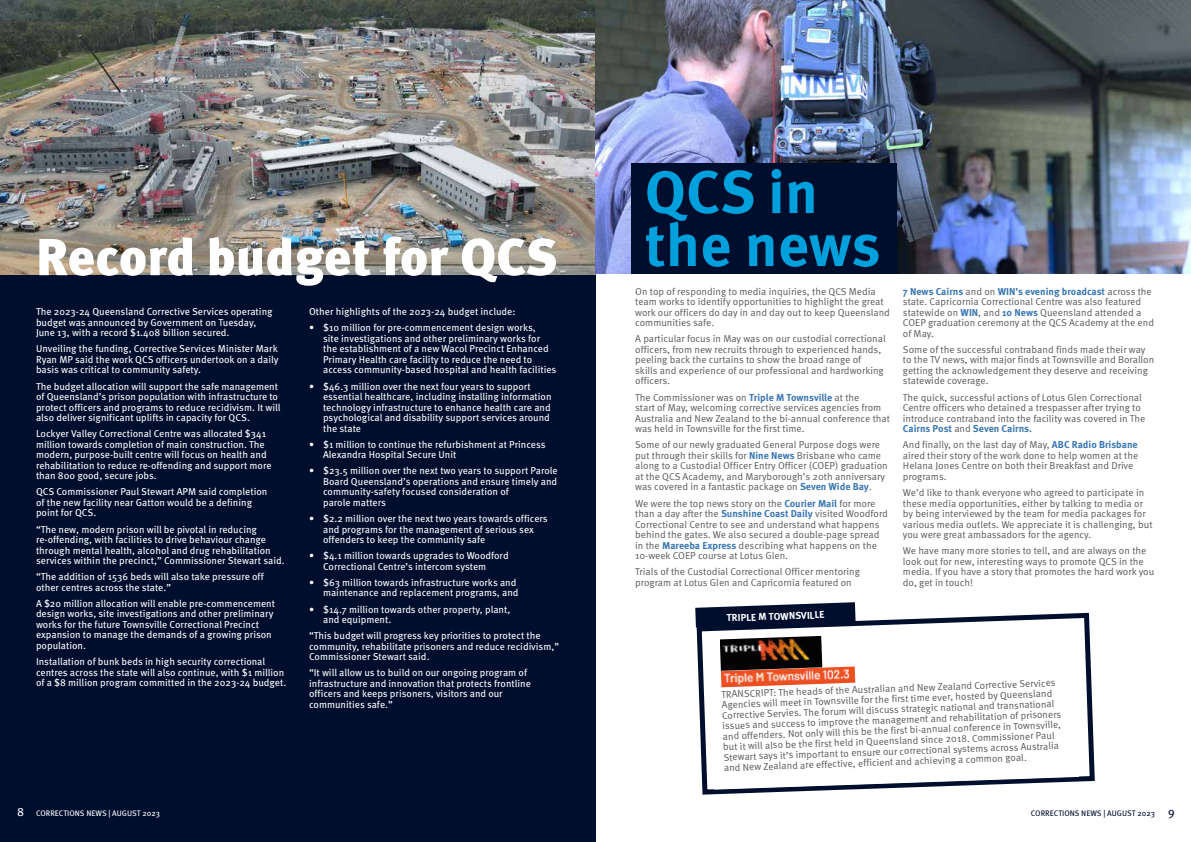
<style>
.page{position:relative;width:1191px;height:842px;background:#fff}
.page>*{position:absolute;margin:0;border:0;box-sizing:border-box;transform-origin:0 0}
.t1{font:700 60px/53px "Meta OT";color:#00a0dd}
.t2{font:900 52px "Meta OT";letter-spacing:-.005em;color:#fff}
.t3{font:10px/10.5px "Meta OT";color:#58595b}
.t4{font:10px/10.5px "Meta OT";color:#fff}
.t5{font:700 10px "Meta OT";color:#fff}
.t6{font:8px "Meta OT";color:#fff}
.t7{font:8px "Meta OT";color:#000e2e}
.s1{font-weight:700;color:#3a77b3}
.s2{font-size:12px}
</style>
<div class="page">
<div style="left:0;top:0;width:595px;height:842px;background:#000e2e"></div>
<img style="left:0;top:0;width:595px;height:275px">
<img style="left:595px;top:0;width:596px;height:273px">
<div style="left:631px;top:163px;width:266px;height:110px;background:#000e2e"></div>
<svg style="left:696px;top:610px;width:399px;height:185px"></svg>
<svg style="left:709px;top:622px;width:370px;height:168px"></svg>
<img style="left:721px;top:666px;width:134px;height:21px">
<img style="left:720px;top:636px;width:102px;height:35px">
<svg style="left:695px;top:602px;width:160px;height:26px;background:#212d49"></svg>
<h2 class="t2" style="left:36px;top:226px;width:523px">Record budget for QCS</h2>
<p class="t4" style="left:36px;top:307px;width:238px">The 2023-24 Queensland Corrective Services operating budget was announced by Government on Tuesday,<br>June 13, with a record $1.408 billion secured.</p>
<p class="t4" style="left:36px;top:344px;width:244px;text-align:justify">Unveiling the funding, Corrective Services Minister Mark Ryan MP said the work QCS officers undertook on a daily basis was critical to community safety.</p>
<p class="t4" style="left:36px;top:381px;width:246px">The budget allocation will support the safe management of Queensland’s prison population with infrastructure to protect officers and programs to reduce recidivism. It will also deliver significant uplifts in capacity for QCS.</p>
<p class="t4" style="left:36px;top:429px;width:237px">Lockyer Valley Correctional Centre was allocated $341 million towards completion of main construction. The modern, purpose-built centre will focus on health and rehabilitation to reduce re-offending and support more than 800 good, secure jobs.</p>
<p class="t4" style="left:36px;top:487px;width:233px">QCS Commissioner Paul Stewart APM said completion of the new facility near Gatton would be a defining point for QCS.</p>
<p class="t4" style="left:36px;top:524px;width:250px">“The new, modern prison will be pivotal in reducing re-offending, with facilities to drive behaviour change through mental health, alcohol and drug rehabilitation services within the precinct,” Commissioner Stewart said.</p>
<p class="t4" style="left:36px;top:572px;width:229px">“The addition of 1536 beds will also take pressure off other centres across the state.”</p>
<p class="t4" style="left:36px;top:598px;width:241px">A $20 million allocation will enable pre-commencement design works, site investigations and other preliminary works for the future Townsville Correctional Precinct expansion to manage the demands of a growing prison population.</p>
<p class="t4" style="left:36px;top:656px;width:252px">Installation of bunk beds in high security correctional centres across the state will also continue, with $1 million of a $8 million program committed in the 2023-24 budget.</p>
<p class="t4" style="left:309px;top:307px;width:208px">Other highlights of the 2023-24 budget include:</p>
<p class="t4" style="left:323px;top:323px;width:235px;text-indent:-14px">• $10 million for pre-commencement design works,<br>site investigations and other preliminary works for the establishment of a new Wacol Precinct Enhanced Primary Health care facility to reduce the need to access community-based hospital and health facilities</p>
<p class="t4" style="left:323px;top:381px;width:230px;text-indent:-14px">• $46.3 million over the next four years to support essential healthcare, including installing information technology infrastructure to enhance health care and psychological and disability support services around the state</p>
<p class="t4" style="left:323px;top:439px;width:224px;text-indent:-14px">• $1 million to continue the refurbishment at Princess<br>Alexandra Hospital Secure Unit</p>
<p class="t4" style="left:323px;top:466px;width:236px;text-indent:-14px">• $23.5 million over the next two years to support Parole Board Queensland’s operations and ensure timely and community-safety focused consideration of<br>parole matters</p>
<p class="t4" style="left:323px;top:513px;width:226px;text-indent:-14px">• $2.2 million over the next two years towards officers and programs for the management of serious sex offenders to keep the community safe</p>
<p class="t4" style="left:323px;top:551px;width:187px;text-indent:-14px">• $4.1 million towards upgrades to Woodford<br>Correctional Centre’s intercom system</p>
<p class="t4" style="left:309px;top:577px;width:211px;text-align:right">• $63 million towards infrastructure works and maintenance and replacement programs, and</p>
<p class="t4" style="left:323px;top:604px;width:189px;text-indent:-14px">• $14.7 million towards other property, plant, and equipment.</p>
<p class="t4" style="left:309px;top:631px;width:251px">“This budget will progress key priorities to protect the community, rehabilitate prisoners and reduce recidivism,”<br>Commissioner Stewart said.</p>
<p class="t4" style="left:309px;top:668px;width:223px">“It will allow us to build on our ongoing program of infrastructure and innovation that protects frontline officers and keeps prisoners, visitors and our communities safe.”</p>
<h1 class="t1" style="left:644px;top:166px;width:237px">QCS in the news</h1>
<p class="t3" style="left:635px;top:286px;width:256px">On top of responding to media inquiries, the QCS Media team works to identify opportunities to highlight the great work our officers do day in and day out to keep Queensland communities safe.</p>
<p class="t3" style="left:635px;top:334px;width:252px">A particular focus in May was on our custodial correctional officers, from new recruits through to experienced hands, peeling back the curtains to show the broad range of skills and experience of our professional and hardworking officers.</p>
<p class="t3" style="left:635px;top:392px;width:256px">The Commissioner was on <span class="s1">Triple M Townsville</span> at the<br>start of May, welcoming corrective services agencies from Australia and New Zealand to the bi-annual conference that was held in Townsville for the first time.</p>
<p class="t3" style="left:635px;top:440px;width:254px">Some of our newly graduated General Purpose dogs were put through their skills for <span class="s1">Nine News</span> Brisbane who came along to a Custodial Officer Entry Officer (COEP) graduation at the QCS Academy, and Maryborough’s 20th anniversary was covered in a fantastic package on <span class="s1">Seven Wide Bay</span>.</p>
<p class="t3" style="left:635px;top:498px;width:254px">We were the top news story on the <span class="s1">Courier Mail</span> for more than a day after the <span class="s1">Sunshine Coast Daily</span> visited Woodford Correctional Centre to see and understand what happens behind the gates. We also secured a double-page spread in the <span class="s1">Mareeba Express</span> describing what happens on the 10-week COEP course at Lotus Glen.</p>
<p class="t3" style="left:635px;top:567px;width:226px">Trials of the Custodial Correctional Officer mentoring program at Lotus Glen and Capricornia featured on</p>
<p class="t5" style="left:726px;top:612px;width:99px;rotate:-2deg">TRIPLE M TOWNSVILLE</p>
<p class="t3" style="left:903px;top:286px;width:253px"><span class="s1">7 News Cairns</span> and on <span class="s1">WIN’s evening broadcast</span> across the state. Capricornia Correctional Centre was also featured statewide on <span class="s1">WIN</span>, and <span class="s1">10 News</span> Queensland attended a COEP graduation ceremony at the QCS Academy at the end of May.</p>
<p class="t3" style="left:903px;top:344px;width:253px">Some of the successful contraband finds made their way to the TV news, with major finds at Townsville and Borallon getting the acknowledgement they deserve and receiving statewide coverage.</p>
<p class="t3" style="left:903px;top:392px;width:244px">The quick, successful actions of Lotus Glen Correctional Centre officers who detained a trespasser after trying to introduce contraband into the facility was covered in The <span class="s1">Cairns Post</span> and <span class="s1">Seven Cairns.</span></p>
<p class="t3" style="left:903px;top:440px;width:237px">And finally, on the last day of May, <span class="s1">ABC Radio Brisbane </span>aired their story of the work done to help women at the Helana Jones Centre on both their Breakfast and Drive programs.</p>
<p class="t3" style="left:903px;top:487px;width:251px">We’d like to thank everyone who agreed to participate in these media opportunities, either by talking to media or by being interviewed by the team for media packages for various media outlets. We appreciate it is challenging, but you were great ambassadors for the agency.</p>
<p class="t3" style="left:903px;top:546px;width:253px">We have many more stories to tell, and are always on the look out for new, interesting ways to promote QCS in the media. If you have a story that promotes the hard work you do, get in touch!</p>
<p class="t3" style="left:721px;top:689px;width:340px;rotate:-2deg">TRANSCRIPT: The heads of the Australian and New Zealand Corrective Services Agencies will meet in Townsville for the first time ever, hosted by Queensland Corrective Servies. The forum will discuss strategic national and transnational issues and success to improve the management and rehabilitation of prisoners and offenders. Not only will this be the first bi-annual conference in Townsville, but it will also be the first held in Queensland since 2018. Commissioner Paul Stewart says it’s important to ensure our correctional systems across Australia and New Zealand are effective, efficient and achieving a common goal.</p>
<p class="t6" style="left:17px;top:808px;width:144px"><span class="s2">8</span> CORRECTIONS NEWS | AUGUST 2023</p>
<p class="t7" style="left:1031px;top:808px;width:146px">CORRECTIONS NEWS | AUGUST 2023 <span class="s2">9</span></p>
</div>
